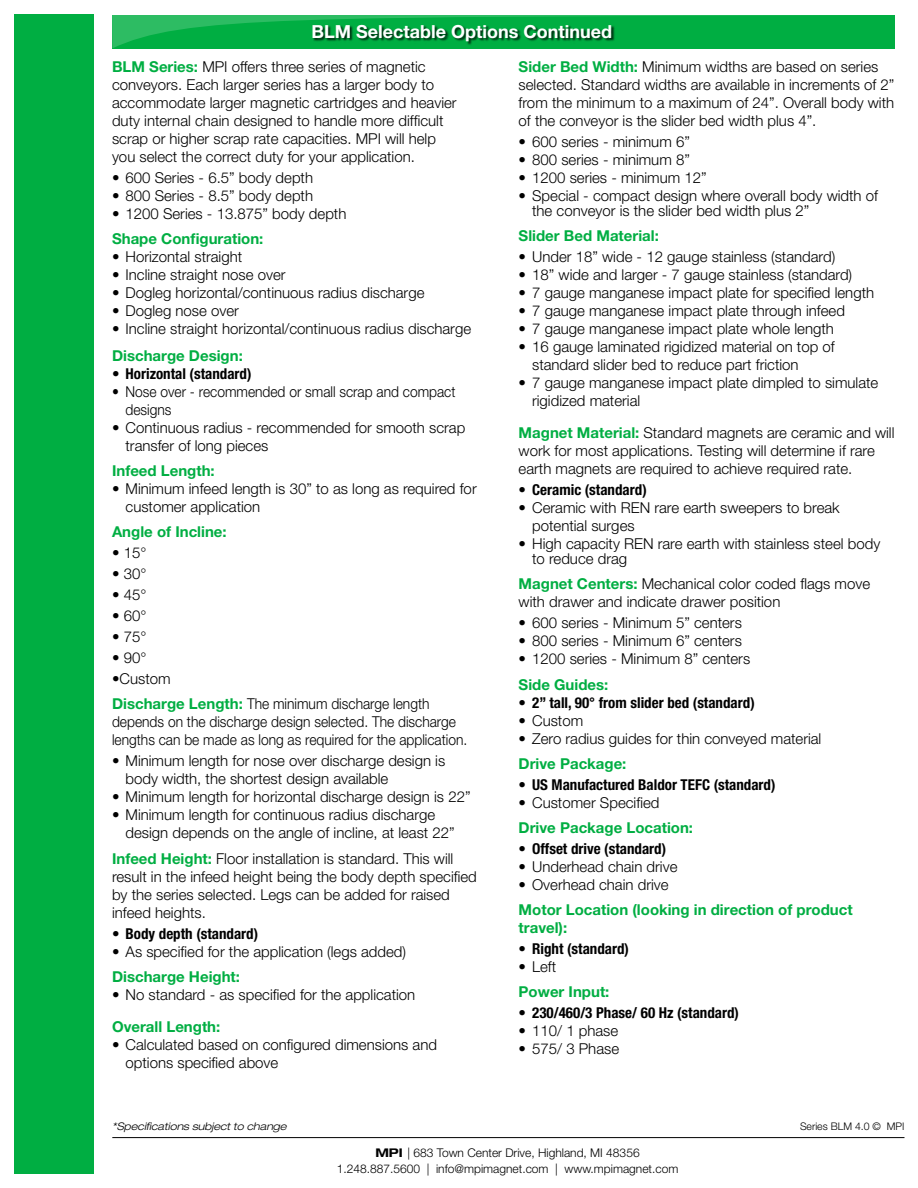
<style>
.page{position:relative;width:918px;height:1188px;background:#fff}
.page>*{position:absolute;margin:0;border:0;box-sizing:border-box;transform-origin:0 0}
.t1{font:700 18px "Helvetica Neue LT Pro";color:#fff}
.t2{font:300 15px/18px "Helvetica Neue LT Pro";color:#000}
.t3{font:700 15px/18px "Helvetica Neue LT Pro";color:#00ae42}
.t4{font:700 condensed 15px "Helvetica Neue LT Pro";color:#000}
.t5{font:300 15px/18px "Helvetica Neue LT Pro";color:#000;scale:.92 1}
.t6{font:300 12px/16.5px "Helvetica Neue LT Pro";color:#000;text-align:center}
.t7{font:italic 300 expanded 10.5px "Helvetica Neue LT Pro";color:#000}
.t8{font:300 10.5px "Helvetica Neue LT Pro";color:#000}
.s1{font-weight:700;color:#00ae42}
.s2{font-weight:700;font-stretch:expanded}
</style>
<div class="page">
<div style="left:14px;top:14px;width:80px;height:1160px;background:#00ae42"></div>
<hr style="left:112px;top:1137px;width:792px;height:1px;background:#000">
<svg style="left:112px;top:15px;width:783px;height:33px"></svg>
<div style="left:313px;top:25px;width:302px;height:20px;background:#000;opacity:.75"></div>
<p class="t1" style="left:311px;top:21px;width:302px">BLM Selectable Options Continued</p>
<p class="t2" style="left:112px;top:57px;width:346px"><span class="s1">BLM Series:</span> MPI offers three series of magnetic conveyors. Each larger series has a larger body to accommodate larger magnetic cartridges and heavier duty internal chain designed to handle more difficult scrap or higher scrap rate capacities. MPI will help you select the correct duty for your application.</p>
<p class="t2" style="left:112px;top:168px;width:203px">• 600 Series - 6.5” body depth</p>
<p class="t2" style="left:112px;top:186px;width:203px">• 800 Series - 8.5” body depth</p>
<p class="t2" style="left:112px;top:204px;width:236px">• 1200 Series - 13.875” body depth</p>
<p class="t3" style="left:112px;top:229px;width:153px">Shape Configuration:</p>
<p class="t2" style="left:112px;top:247px;width:132px">• Horizontal straight</p>
<p class="t2" style="left:112px;top:265px;width:175px">• Incline straight nose over</p>
<p class="t2" style="left:112px;top:283px;width:314px">• Dogleg horizontal/continuous radius discharge</p>
<p class="t2" style="left:112px;top:301px;width:128px">• Dogleg nose over</p>
<p class="t2" style="left:112px;top:319px;width:361px">• Incline straight horizontal/continuous radius discharge</p>
<p class="t3" style="left:112px;top:346px;width:132px">Discharge Design:</p>
<p class="t4" style="left:112px;top:364px;width:141px">• Horizontal (standard)</p>
<p class="t5" style="left:126px;top:382px;width:360px;text-indent:-13px">• Nose over - recommended or small scrap and compact designs</p>
<p class="t2" style="left:126px;top:418px;width:341px;text-indent:-14px">• Continuous radius - recommended for smooth scrap transfer of long pieces</p>
<p class="t3" style="left:112px;top:461px;width:104px">Infeed Length:</p>
<p class="t2" style="left:126px;top:479px;width:353px;text-indent:-14px">• Minimum infeed length is 30” to as long as required for customer application</p>
<p class="t3" style="left:112px;top:523px;width:116px">Angle of Incline:</p>
<p class="t2" style="left:112px;top:544px;width:36px">• 15°</p>
<p class="t2" style="left:112px;top:565px;width:36px">• 30°</p>
<p class="t2" style="left:112px;top:586px;width:36px">• 45°</p>
<p class="t2" style="left:112px;top:607px;width:36px">• 60°</p>
<p class="t2" style="left:112px;top:628px;width:36px">• 75°</p>
<p class="t2" style="left:112px;top:649px;width:36px">• 90°</p>
<p class="t2" style="left:112px;top:666px;width:319px;line-height:25.2px">•Custom<br><span class="s1">Discharge Length:</span> The minimum discharge length</p>
<p class="t5" style="left:112px;top:713px;width:388px">depends on the discharge design selected. The discharge lengths can be made as long as required for the application.</p>
<p class="t2" style="left:126px;top:752px;width:321px;text-indent:-14px">• Minimum length for nose over discharge design is body width, the shortest design available</p>
<p class="t2" style="left:112px;top:788px;width:360px">• Minimum length for horizontal discharge design is 22”</p>
<p class="t2" style="left:126px;top:806px;width:331px;text-indent:-14px">• Minimum length for continuous radius discharge design depends on the angle of incline, at least 22”</p>
<p class="t2" style="left:112px;top:849px;width:366px"><span class="s1">Infeed Height:</span> Floor installation is standard. This will result in the infeed height being the body depth specified by the series selected. Legs can be added for raised infeed heights.</p>
<p class="t4" style="left:112px;top:924px;width:148px">• Body depth (standard)</p>
<p class="t2" style="left:112px;top:942px;width:296px">• As specified for the application (legs added)</p>
<p class="t3" style="left:112px;top:967px;width:130px">Discharge Height:</p>
<p class="t2" style="left:112px;top:985px;width:305px">• No standard - as specified for the application</p>
<p class="t3" style="left:112px;top:1018px;width:110px">Overall Length:</p>
<p class="t2" style="left:126px;top:1036px;width:313px;text-indent:-14px">• Calculated based on configured dimensions and options specified above</p>
<p class="t7" style="left:112px;top:1120px;width:176px">*Specifications subject to change</p>
<p class="t2" style="left:519px;top:57px;width:377px"><span class="s1">Sider Bed Width:</span> Minimum widths are based on series selected. Standard widths are available in increments of 2” from the minimum to a maximum of 24”. Overall body with of the conveyor is the slider bed width plus 4”.</p>
<p class="t2" style="left:519px;top:132px;width:173px">• 600 series - minimum 6”</p>
<p class="t2" style="left:519px;top:150px;width:173px">• 800 series - minimum 8”</p>
<p class="t2" style="left:519px;top:168px;width:189px">• 1200 series - minimum 12”</p>
<p class="t2" style="left:532px;top:187px;width:347px;line-height:15px;text-indent:-14px">• Special - compact design where overall body width of the conveyor is the slider bed width plus 2”</p>
<p class="t3" style="left:519px;top:226px;width:142px">Slider Bed Material:</p>
<p class="t2" style="left:519px;top:247px;width:318px">• Under 18” wide - 12 gauge stainless (standard)</p>
<p class="t2" style="left:519px;top:265px;width:335px">• 18” wide and larger - 7 gauge stainless (standard)</p>
<p class="t2" style="left:519px;top:283px;width:357px">• 7 gauge manganese impact plate for specified length</p>
<p class="t2" style="left:519px;top:301px;width:328px">• 7 gauge manganese impact plate through infeed</p>
<p class="t2" style="left:519px;top:319px;width:317px">• 7 gauge manganese impact plate whole length</p>
<p class="t2" style="left:532px;top:337px;width:304px;text-indent:-14px">• 16 gauge laminated rigidized material on top of standard slider bed to reduce part friction</p>
<p class="t2" style="left:532px;top:373px;width:348px;text-indent:-14px">• 7 gauge manganese impact plate dimpled to simulate rigidized material</p>
<p class="t2" style="left:519px;top:424px;width:377px"><span class="s1">Magnet Material:</span> Standard magnets are ceramic and will work for most applications. Testing will determine if rare earth magnets are required to achieve required rate.</p>
<p class="t4" style="left:519px;top:481px;width:130px">• Ceramic (standard)</p>
<p class="t2" style="left:532px;top:499px;width:309px;text-indent:-14px">• Ceramic with REN rare earth sweepers to break potential surges</p>
<p class="t2" style="left:532px;top:536px;width:350px;line-height:15px;text-indent:-14px">• High capacity REN rare earth with stainless steel body to reduce drag</p>
<p class="t2" style="left:519px;top:575px;width:353px"><span class="s1">Magnet Centers:</span> Mechanical color coded flags move with drawer and indicate drawer position</p>
<p class="t2" style="left:519px;top:614px;width:225px">• 600 series - Minimum 5” centers</p>
<p class="t2" style="left:519px;top:632px;width:225px">• 800 series - Minimum 6” centers</p>
<p class="t2" style="left:519px;top:650px;width:233px">• 1200 series - Minimum 8” centers</p>
<p class="t3" style="left:519px;top:675px;width:91px">Side Guides:</p>
<p class="t4" style="left:519px;top:693px;width:238px">• 2” tall, 90° from slider bed (standard)</p>
<p class="t2" style="left:519px;top:711px;width:66px">• Custom</p>
<p class="t2" style="left:519px;top:729px;width:304px">• Zero radius guides for thin conveyed material</p>
<p class="t3" style="left:519px;top:754px;width:109px">Drive Package:</p>
<p class="t4" style="left:519px;top:775px;width:258px">• US Manufactured Baldor TEFC (standard)</p>
<p class="t2" style="left:519px;top:793px;width:142px">• Customer Specified</p>
<p class="t3" style="left:519px;top:818px;width:176px">Drive Package Location:</p>
<p class="t4" style="left:519px;top:840px;width:149px">• Offset drive (standard)</p>
<p class="t2" style="left:519px;top:857px;width:160px">• Underhead chain drive</p>
<p class="t2" style="left:519px;top:875px;width:151px">• Overhead chain drive</p>
<p class="t3" style="left:519px;top:901px;width:336px">Motor Location (looking in direction of product travel):</p>
<p class="t4" style="left:519px;top:940px;width:112px">• Right (standard)</p>
<p class="t2" style="left:519px;top:958px;width:39px">• Left</p>
<p class="t3" style="left:519px;top:983px;width:92px">Power Input:</p>
<p class="t4" style="left:519px;top:1004px;width:222px">• 230/460/3 Phase/ 60 Hz (standard)</p>
<p class="t2" style="left:519px;top:1022px;width:101px">• 110/ 1 phase</p>
<p class="t2" style="left:519px;top:1040px;width:102px">• 575/ 3 Phase</p>
<p class="t8" style="left:800px;top:1120px;width:106px">Series BLM 4.0 © MPI</p>
<p class="t6" style="left:337px;top:1144px;width:343px"><span class="s2">MPI</span> | 683 Town Center Drive, Highland, MI 48356<br>1.248.887.5600 | info@mpimagnet.com | www.mpimagnet.com</p>
</div>
